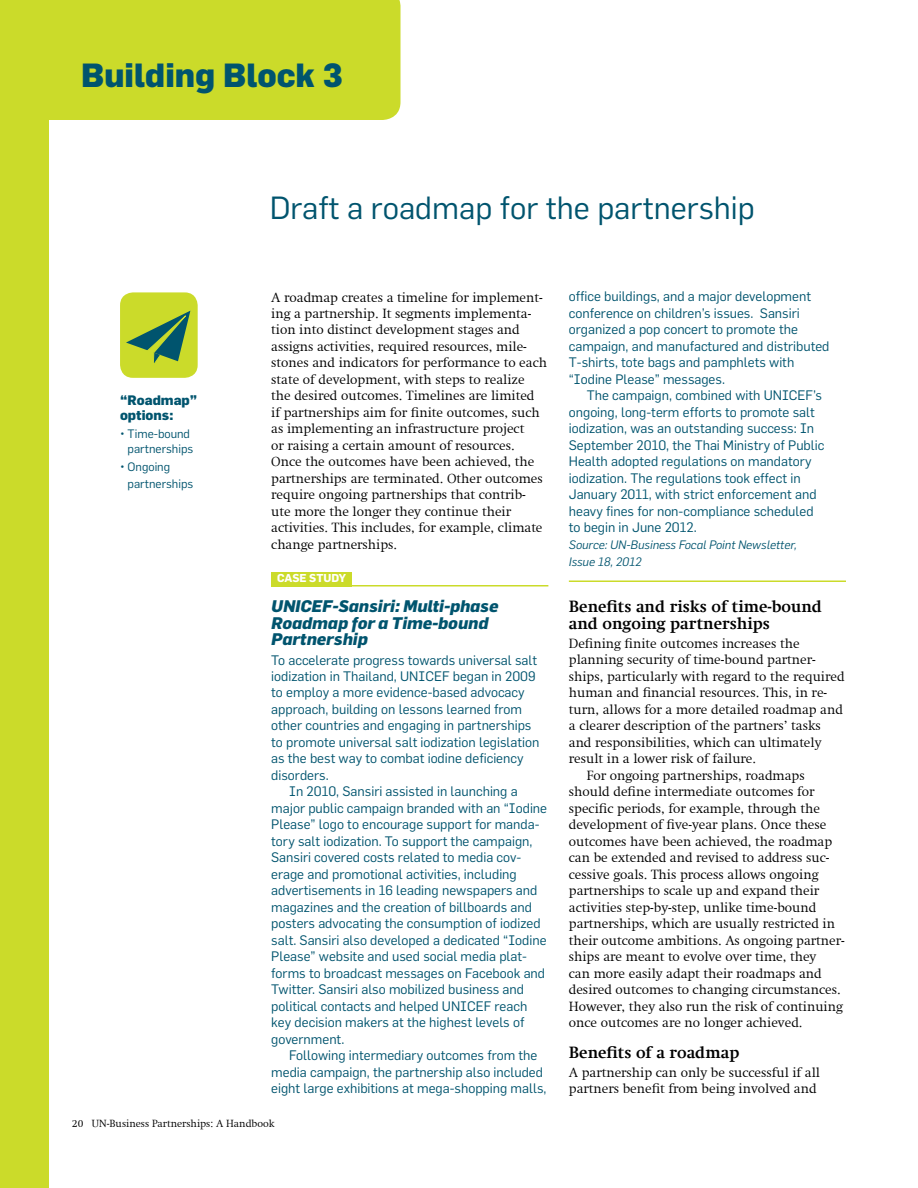
<style>
.page{position:relative;width:918px;height:1188px;background:#fff}
.page>*{position:absolute;margin:0;border:0;box-sizing:border-box;transform-origin:0 0}
.t1{font:800 32.85px "Flama";color:#00546e}
.t2{font:31.5px "Flama";color:#00546e}
.t3{font:700 16.5px/16.5px "Swift Com";color:#000}
.t4{font:italic 800 16.5px/16.5px "Flama";color:#00546e}
.t5{font:300 13.5px/16.5px "Swift Com";color:#000}
.t6{font:13.5px/16.5px "Flama";color:#00546e}
.t7{font:800 13.5px/15px "Flama";color:#00546e}
.t8{font:italic 12px/16.5px "Flama";color:#00546e}
.t9{font:12px/15px "Flama";color:#00546e;text-align:right}
.t10{font:700 11.25px "Flama";color:#fff}
.t11{font:300 10.5px "Swift Com";color:#000}
</style>
<div class="page">
<div style="left:0;top:0;width:401px;height:120px;background:#cbdb2a"></div>
<div style="left:0;top:92px;width:49px;height:1096px;background:#cbdb2a"></div>
<div style="left:120px;top:292px;width:78px;height:86px;background:#cbdb2a;border-radius:13px"></div>
<svg style="left:126px;top:311px;width:64px;height:52px"></svg>
<hr style="left:271px;top:585px;width:277px;height:1px;background:#cbdb2a">
<hr style="left:569px;top:580px;width:277px;height:2px;background:#cbdb2a">
<div style="left:271px;top:572px;width:81px;height:15px;background:#cbdb2a"></div>
<h1 class="t1" style="left:81px;top:55px;width:263px">Building Block 3</h1>
<p class="t7" style="left:120px;top:392px;width:79px">“Roadmap” options:</p>
<p class="t9" style="left:120px;top:426px;width:75px">• Time-bound partnerships</p>
<p class="t9" style="left:128px;top:458px;width:67px;line-height:16.5px;text-align:left;text-indent:-8px">• Ongoing partnerships</p>
<h2 class="t2" style="left:270px;top:189px;width:487px">Draft a roadmap for the partnership</h2>
<p class="t5" style="left:271px;top:289px;width:277px">A roadmap creates a timeline for implement&shy;ing a partnership. It segments implementa&shy;tion into distinct development stages and assigns activities, required resources, mile&shy;stones and indicators for performance to each state of development, with steps to realize the desired outcomes. Timelines are limited<br>if partnerships aim for finite outcomes, such as implementing an infrastructure project<br>or raising a certain amount of resources.<br>Once the outcomes have been achieved, the partnerships are terminated. Other outcomes require ongoing partnerships that contrib&shy;ute more the longer they continue their activities. This includes, for example, climate change partnerships.</p>
<p class="t10" style="left:277px;top:570px;width:16px">CASE</p>
<p class="t10" style="left:309px;top:570px;width:9px">STUDY</p>
<p class="t4" style="left:271px;top:597px;width:229px">UNICEF-Sansiri: Multi-phase<br>Roadmap for a Time-bound<br>Partnership</p>
<p class="t6" style="left:271px;top:651px;width:267px">To accelerate progress towards universal salt</p>
<p class="t6" style="left:271px;top:668px;width:266px">iodization in Thailand, UNICEF began in 2009</p>
<p class="t6" style="left:271px;top:684px;width:255px">to employ a more evidence-based advocacy</p>
<p class="t6" style="left:271px;top:701px;width:252px">approach, building on lessons learned from</p>
<p class="t6" style="left:271px;top:717px;width:262px">other countries and engaging in partnerships</p>
<p class="t6" style="left:271px;top:734px;width:270px">to promote universal salt iodization legislation</p>
<p class="t6" style="left:271px;top:750px;width:254px">as the best way to combat iodine deficiency</p>
<p class="t6" style="left:271px;top:767px;width:59px">disorders.</p>
<p class="t6" style="left:289px;top:783px;width:230px">In 2010, Sansiri assisted in launching a</p>
<p class="t6" style="left:271px;top:800px;width:277px">major public campaign branded with an “Iodine</p>
<p class="t6" style="left:271px;top:816px;width:270px">Please” logo to encourage support for manda-</p>
<p class="t6" style="left:271px;top:833px;width:263px">tory salt iodization. To support the campaign,</p>
<p class="t6" style="left:271px;top:849px;width:252px">Sansiri covered costs related to media cov-</p>
<p class="t6" style="left:271px;top:866px;width:247px">erage and promotional activities, including</p>
<p class="t6" style="left:271px;top:882px;width:268px">advertisements in 16 leading newspapers and</p>
<p class="t6" style="left:271px;top:899px;width:262px">magazines and the creation of billboards and</p>
<p class="t6" style="left:271px;top:915px;width:271px">posters advocating the consumption of iodized</p>
<p class="t6" style="left:271px;top:932px;width:277px">salt. Sansiri also developed a dedicated “Iodine</p>
<p class="t6" style="left:271px;top:948px;width:257px">Please” website and used social media plat-</p>
<p class="t6" style="left:271px;top:965px;width:275px">forms to broadcast messages on Facebook and</p>
<p class="t6" style="left:271px;top:981px;width:254px">Twitter. Sansiri also mobilized business and</p>
<p class="t6" style="left:271px;top:998px;width:258px">political contacts and helped UNICEF reach</p>
<p class="t6" style="left:271px;top:1014px;width:255px">key decision makers at the highest levels of</p>
<p class="t6" style="left:271px;top:1031px;width:75px">government.</p>
<p class="t6" style="left:289px;top:1047px;width:250px">Following intermediary outcomes from the</p>
<p class="t6" style="left:271px;top:1064px;width:273px">media campaign, the partnership also included</p>
<p class="t6" style="left:271px;top:1080px;width:277px">eight large exhibitions at mega-shopping malls,</p>
<p class="t6" style="left:569px;top:288px;width:262px">office buildings, and a major development conference on children’s issues. Sansiri organized a pop concert to promote the campaign, and manufactured and distributed T-shirts, tote bags and pamphlets with “Iodine Please” messages.</p>
<p class="t6" style="left:569px;top:387px;width:257px;text-indent:18px">The campaign, combined with UNICEF’s ongoing, long-term efforts to promote salt iodization, was an outstanding success: In September 2010, the Thai Ministry of Public Health adopted regulations on mandatory iodization. The regulations took effect in January 2011, with strict enforcement and heavy fines for non-compliance scheduled to begin in June 2012.</p>
<p class="t8" style="left:569px;top:536px;width:229px">Source: UN-Business Focal Point Newsletter,<br>Issue 18, 2012</p>
<p class="t3" style="left:569px;top:598px;width:255px">Benefits and risks of time-bound and ongoing partnerships</p>
<p class="t5" style="left:569px;top:635px;width:232px">Defining finite outcomes increases the</p>
<p class="t5" style="left:569px;top:652px;width:248px">planning security of time-bound partner-</p>
<p class="t5" style="left:569px;top:668px;width:277px">ships, particularly with regard to the required</p>
<p class="t5" style="left:569px;top:685px;width:260px">human and financial resources. This, in re-</p>
<p class="t5" style="left:569px;top:701px;width:276px">turn, allows for a more detailed roadmap and</p>
<p class="t5" style="left:569px;top:718px;width:254px">a clearer description of the partners’ tasks</p>
<p class="t5" style="left:569px;top:734px;width:254px">and responsibilities, which can ultimately</p>
<p class="t5" style="left:569px;top:751px;width:189px">result in a lower risk of failure.</p>
<p class="t5" style="left:587px;top:767px;width:219px">For ongoing partnerships, roadmaps</p>
<p class="t5" style="left:569px;top:784px;width:247px">should define intermediate outcomes for</p>
<p class="t5" style="left:569px;top:800px;width:253px">specific periods, for example, through the</p>
<p class="t5" style="left:569px;top:817px;width:259px">development of five-year plans. Once these</p>
<p class="t5" style="left:569px;top:833px;width:265px">outcomes have been achieved, the roadmap</p>
<p class="t5" style="left:569px;top:850px;width:262px">can be extended and revised to address suc-</p>
<p class="t5" style="left:569px;top:866px;width:251px">cessive goals. This process allows ongoing</p>
<p class="t5" style="left:569px;top:883px;width:252px">partnerships to scale up and expand their</p>
<p class="t5" style="left:569px;top:899px;width:249px">activities step-by-step, unlike time-bound</p>
<p class="t5" style="left:569px;top:916px;width:268px">partnerships, which are usually restricted in</p>
<p class="t5" style="left:569px;top:932px;width:277px">their outcome ambitions. As ongoing partner-</p>
<p class="t5" style="left:569px;top:949px;width:249px">ships are meant to evolve over time, they</p>
<p class="t5" style="left:569px;top:965px;width:254px">can more easily adapt their roadmaps and</p>
<p class="t5" style="left:569px;top:982px;width:273px">desired outcomes to changing circumstances.</p>
<p class="t5" style="left:569px;top:998px;width:276px">However, they also run the risk of continuing</p>
<p class="t5" style="left:569px;top:1015px;width:235px">once outcomes are no longer achieved.</p>
<p class="t3" style="left:569px;top:1044px;width:172px">Benefits of a roadmap</p>
<p class="t5" style="left:569px;top:1064px;width:253px">A partnership can only be successful if all partners benefit from being involved and</p>
<p class="t11" style="left:72px;top:1117px;width:204px">20 UN-Business Partnerships: A Handbook</p>
</div>
